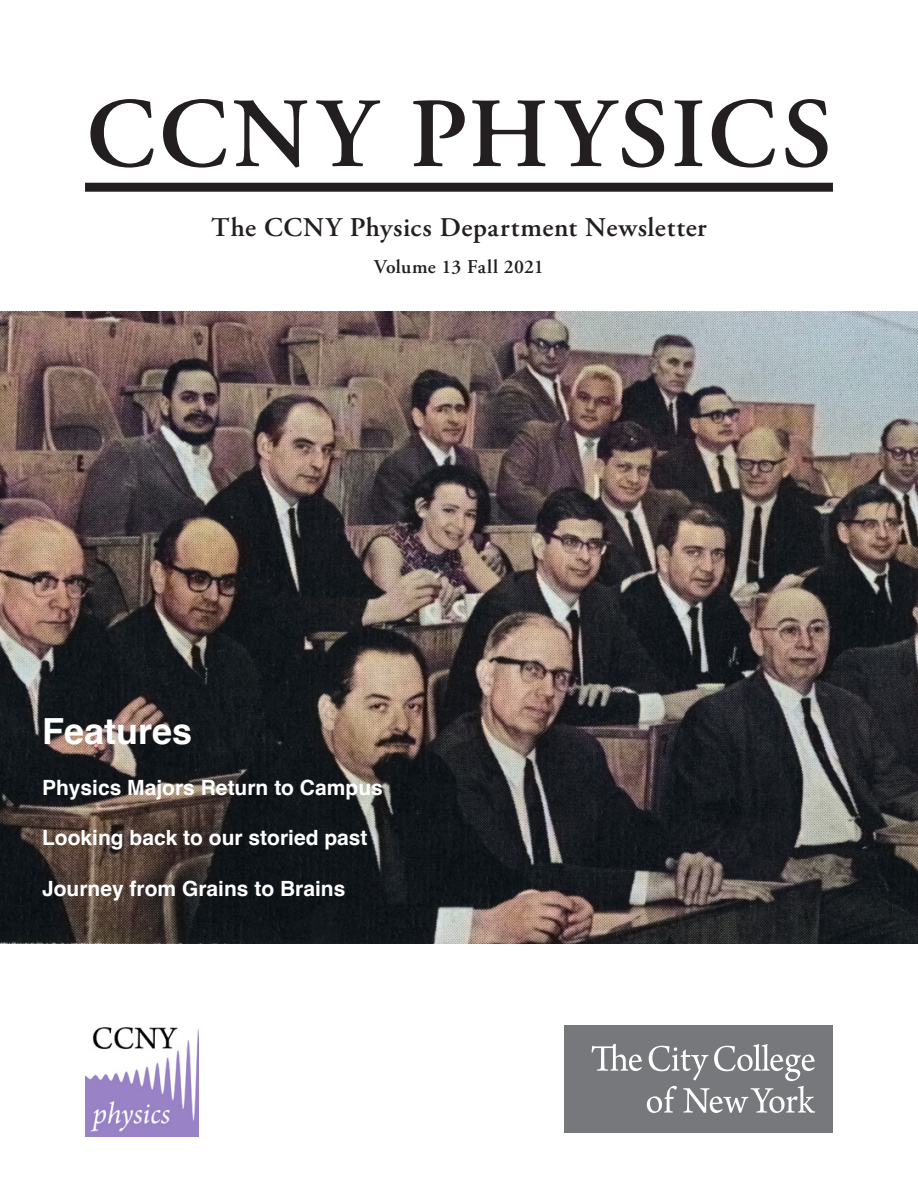
<style>
.page{position:relative;width:918px;height:1188px;background:#fff}
.page>*{position:absolute;margin:0;border:0;box-sizing:border-box;transform-origin:0 0}
.Header_BIG_Title{font:600 99px "Adobe Garamond Pro";letter-spacing:.04em;color:#231f20}
.t1{font:700 36px "Helvetica";color:#fff}
.Header_SubTitle{font:600 27px "Adobe Garamond Pro";letter-spacing:.025em;color:#231f20}
.t2{font:700 21px "Helvetica";color:#fff}
.Header_SubTitle-2{font:600 19.5px "Adobe Garamond Pro";letter-spacing:.015em;color:#231f20}
</style>
<div class="page">
<img style="left:0;top:311px;width:918px;height:632px">
<img style="left:85px;top:1027px;width:113px;height:109px">
<div style="left:565px;top:1026px;width:268px;height:107px;background:#77787b"></div>
<svg style="left:591px;top:1044px;width:224px;height:69px"></svg>
<div style="left:85px;top:183px;width:748px;height:9px;background:#231f20"></div>
<p class="Header_BIG_Title" style="left:86px;top:78px;width:747px">CCNY PHYSICS</p>
<p class="Header_SubTitle" style="left:211px;top:212px;width:497px">The CCNY Physics Department Newsletter</p>
<p class="Header_SubTitle-2" style="left:374px;top:255px;width:171px">Volume 13 Fall 2021</p>
<p class="t1" style="left:42px;top:710px;width:152px">Features</p>
<p class="t2" style="left:42px;top:775px;width:342px">Physics Majors Return to Campus</p>
<p class="t2" style="left:42px;top:825px;width:327px">Looking back to our storied past</p>
<p class="t2" style="left:42px;top:875px;width:305px">Journey from Grains to Brains</p>
</div>
